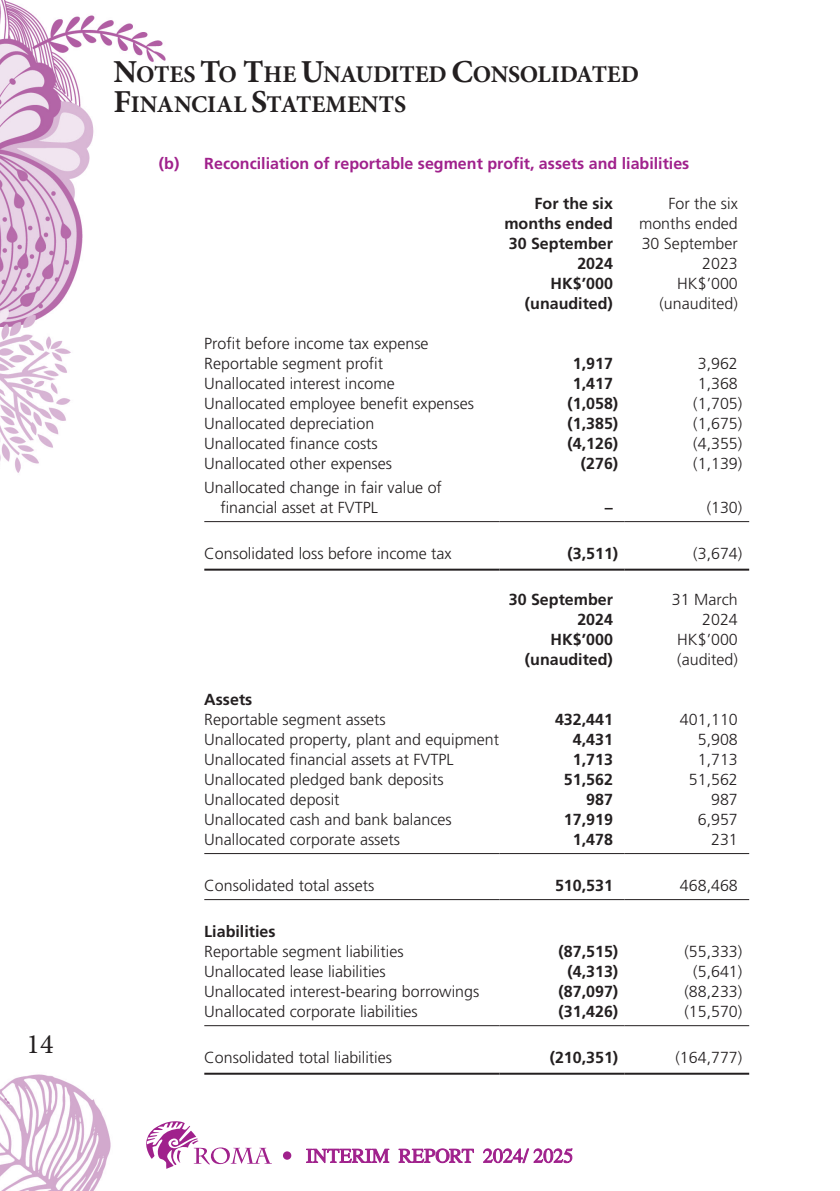
<style>
.page{position:relative;width:840px;height:1191px;background:#fff}
.page>*{position:absolute;margin:0;border:0;box-sizing:border-box;transform-origin:0 0}
.t1{font:28px "Minion Pro";color:#231f20}
.t2{font:700 24px/30px "Minion Pro";letter-spacing:-.005em;color:#231f20}
._50_Table_txt{font:300 16px "Frutiger LT Std";color:#231f20}
._50_Table_txt-2{font:700 16px "Frutiger LT Std";color:#231f20}
._02_H2{font:700 16px "Frutiger LT Std";color:#a0218c}
.s1{font-size:32px}
</style>
<div class="page">
<img style="left:0;top:0;width:750px;height:1191px">
<svg style="left:306px;top:1148px;width:83px;height:15px"></svg>
<svg style="left:398px;top:1148px;width:75px;height:15px"></svg>
<svg style="left:483px;top:1148px;width:89px;height:15px"></svg>
<svg style="left:146px;top:1121px;width:126px;height:47px"></svg>
<div style="left:283px;top:1151px;width:8px;height:8px;background:#a0218c;border-radius:50%"></div>
<hr style="left:204px;top:521px;width:295px;height:1px;background:#231f20">
<hr style="left:499px;top:521px;width:125px;height:1px;background:#231f20">
<hr style="left:624px;top:521px;width:124px;height:1px;background:#231f20">
<hr style="left:204px;top:568px;width:295px;height:2px;background:#231f20">
<hr style="left:499px;top:568px;width:125px;height:2px;background:#231f20">
<hr style="left:624px;top:568px;width:124px;height:2px;background:#231f20">
<hr style="left:204px;top:853px;width:295px;height:1px;background:#231f20">
<hr style="left:499px;top:853px;width:125px;height:1px;background:#231f20">
<hr style="left:624px;top:853px;width:124px;height:1px;background:#231f20">
<hr style="left:204px;top:899px;width:295px;height:1px;background:#231f20">
<hr style="left:499px;top:899px;width:125px;height:1px;background:#231f20">
<hr style="left:624px;top:899px;width:124px;height:1px;background:#231f20">
<hr style="left:204px;top:1025px;width:295px;height:1px;background:#231f20">
<hr style="left:499px;top:1025px;width:125px;height:1px;background:#231f20">
<hr style="left:624px;top:1025px;width:124px;height:1px;background:#231f20">
<hr style="left:204px;top:1072px;width:295px;height:2px;background:#231f20">
<hr style="left:499px;top:1072px;width:125px;height:2px;background:#231f20">
<hr style="left:624px;top:1072px;width:124px;height:2px;background:#231f20">
<h1 class="t1" style="left:27px;top:1025px;width:29px">14</h1>
<h2 class="t2" style="left:114px;top:59px;width:526px"><span class="s1">N</span>OTES <span class="s1">T</span>O <span class="s1">T</span>HE <span class="s1">U</span>NAUDITED <span class="s1">C</span>ONSOLIDATED<br><span class="s1">F</span>INANCIAL <span class="s1">S</span>TATEMENTS</h2>
<p class="_02_H2" style="left:159px;top:154px;width:531px">(b) Reconciliation of reportable segment profit, assets and liabilities</p>
<p class="_50_Table_txt-2" style="left:534px;top:194px;width:80px">For the six</p>
<p class="_50_Table_txt-2" style="left:504px;top:214px;width:110px">months ended</p>
<p class="_50_Table_txt-2" style="left:508px;top:234px;width:106px">30 September</p>
<p class="_50_Table_txt" style="left:668px;top:195px;width:71px">For the six</p>
<p class="_50_Table_txt" style="left:638px;top:215px;width:100px">months ended</p>
<p class="_50_Table_txt" style="left:641px;top:235px;width:98px">30 September</p>
<p class="_50_Table_txt-2" style="left:577px;top:254px;width:37px">2024</p>
<p class="_50_Table_txt" style="left:701px;top:255px;width:37px">2023</p>
<p class="_50_Table_txt-2" style="left:550px;top:274px;width:64px">HK$’000</p>
<p class="_50_Table_txt" style="left:677px;top:275px;width:62px">HK$’000</p>
<p class="_50_Table_txt-2" style="left:524px;top:294px;width:89px">(unaudited)</p>
<p class="_50_Table_txt" style="left:659px;top:295px;width:80px">(unaudited)</p>
<p class="_50_Table_txt" style="left:204px;top:335px;width:226px">Profit before income tax expense</p>
<p class="_50_Table_txt" style="left:204px;top:355px;width:180px">Reportable segment profit</p>
<p class="_50_Table_txt-2" style="left:572px;top:354px;width:42px">1,917</p>
<p class="_50_Table_txt" style="left:697px;top:355px;width:42px">3,962</p>
<p class="_50_Table_txt" style="left:204px;top:375px;width:192px">Unallocated interest income</p>
<p class="_50_Table_txt-2" style="left:572px;top:374px;width:42px">1,417</p>
<p class="_50_Table_txt" style="left:697px;top:375px;width:42px">1,368</p>
<p class="_50_Table_txt" style="left:204px;top:395px;width:271px">Unallocated employee benefit expenses</p>
<p class="_50_Table_txt-2" style="left:567px;top:394px;width:52px">(1,058)</p>
<p class="_50_Table_txt" style="left:693px;top:395px;width:50px">(1,705)</p>
<p class="_50_Table_txt" style="left:204px;top:415px;width:171px">Unallocated depreciation</p>
<p class="_50_Table_txt-2" style="left:567px;top:414px;width:52px">(1,385)</p>
<p class="_50_Table_txt" style="left:693px;top:415px;width:50px">(1,675)</p>
<p class="_50_Table_txt" style="left:204px;top:435px;width:175px">Unallocated finance costs</p>
<p class="_50_Table_txt-2" style="left:567px;top:434px;width:52px">(4,126)</p>
<p class="_50_Table_txt" style="left:693px;top:435px;width:50px">(4,355)</p>
<p class="_50_Table_txt" style="left:204px;top:455px;width:189px">Unallocated other expenses</p>
<p class="_50_Table_txt-2" style="left:580px;top:454px;width:39px">(276)</p>
<p class="_50_Table_txt" style="left:693px;top:455px;width:50px">(1,139)</p>
<p class="_50_Table_txt" style="left:204px;top:479px;width:239px">Unallocated change in fair value of</p>
<p class="_50_Table_txt" style="left:220px;top:499px;width:159px">financial asset at FVTPL</p>
<p class="_50_Table_txt-2" style="left:604px;top:498px;width:9px">–</p>
<p class="_50_Table_txt" style="left:706px;top:499px;width:37px">(130)</p>
<p class="_50_Table_txt" style="left:204px;top:545px;width:249px">Consolidated loss before income tax</p>
<p class="_50_Table_txt-2" style="left:567px;top:544px;width:52px">(3,511)</p>
<p class="_50_Table_txt" style="left:693px;top:545px;width:50px">(3,674)</p>
<p class="_50_Table_txt-2" style="left:508px;top:590px;width:106px">30 September</p>
<p class="_50_Table_txt" style="left:671px;top:590px;width:67px">31 March</p>
<p class="_50_Table_txt-2" style="left:577px;top:610px;width:37px">2024</p>
<p class="_50_Table_txt" style="left:701px;top:610px;width:37px">2024</p>
<p class="_50_Table_txt-2" style="left:550px;top:630px;width:64px">HK$’000</p>
<p class="_50_Table_txt" style="left:677px;top:630px;width:62px">HK$’000</p>
<p class="_50_Table_txt-2" style="left:524px;top:650px;width:89px">(unaudited)</p>
<p class="_50_Table_txt" style="left:677px;top:650px;width:62px">(audited)</p>
<p class="_50_Table_txt-2" style="left:204px;top:690px;width:49px">Assets</p>
<p class="_50_Table_txt" style="left:204px;top:710px;width:183px">Reportable segment assets</p>
<p class="_50_Table_txt-2" style="left:554px;top:710px;width:59px">432,441</p>
<p class="_50_Table_txt" style="left:679px;top:710px;width:59px">401,110</p>
<p class="_50_Table_txt" style="left:204px;top:730px;width:296px">Unallocated property, plant and equipment</p>
<p class="_50_Table_txt-2" style="left:572px;top:730px;width:42px">4,431</p>
<p class="_50_Table_txt" style="left:697px;top:730px;width:42px">5,908</p>
<p class="_50_Table_txt" style="left:204px;top:750px;width:250px">Unallocated financial assets at FVTPL</p>
<p class="_50_Table_txt-2" style="left:572px;top:750px;width:42px">1,713</p>
<p class="_50_Table_txt" style="left:697px;top:750px;width:42px">1,713</p>
<p class="_50_Table_txt" style="left:204px;top:770px;width:241px">Unallocated pledged bank deposits</p>
<p class="_50_Table_txt-2" style="left:563px;top:770px;width:50px">51,562</p>
<p class="_50_Table_txt" style="left:688px;top:770px;width:50px">51,562</p>
<p class="_50_Table_txt" style="left:204px;top:790px;width:137px">Unallocated deposit</p>
<p class="_50_Table_txt-2" style="left:586px;top:790px;width:28px">987</p>
<p class="_50_Table_txt" style="left:710px;top:790px;width:28px">987</p>
<p class="_50_Table_txt" style="left:204px;top:810px;width:249px">Unallocated cash and bank balances</p>
<p class="_50_Table_txt-2" style="left:563px;top:810px;width:50px">17,919</p>
<p class="_50_Table_txt" style="left:697px;top:810px;width:42px">6,957</p>
<p class="_50_Table_txt" style="left:204px;top:830px;width:197px">Unallocated corporate assets</p>
<p class="_50_Table_txt-2" style="left:572px;top:830px;width:42px">1,478</p>
<p class="_50_Table_txt" style="left:710px;top:830px;width:28px">231</p>
<p class="_50_Table_txt" style="left:204px;top:876px;width:171px">Consolidated total assets</p>
<p class="_50_Table_txt-2" style="left:554px;top:876px;width:59px">510,531</p>
<p class="_50_Table_txt" style="left:679px;top:876px;width:59px">468,468</p>
<p class="_50_Table_txt-2" style="left:204px;top:922px;width:73px">Liabilities</p>
<p class="_50_Table_txt" style="left:204px;top:942px;width:201px">Reportable segment liabilities</p>
<p class="_50_Table_txt-2" style="left:558px;top:942px;width:61px">(87,515)</p>
<p class="_50_Table_txt" style="left:684px;top:942px;width:59px">(55,333)</p>
<p class="_50_Table_txt" style="left:204px;top:962px;width:183px">Unallocated lease liabilities</p>
<p class="_50_Table_txt-2" style="left:567px;top:962px;width:52px">(4,313)</p>
<p class="_50_Table_txt" style="left:693px;top:962px;width:50px">(5,641)</p>
<p class="_50_Table_txt" style="left:204px;top:982px;width:276px">Unallocated interest-bearing borrowings</p>
<p class="_50_Table_txt-2" style="left:558px;top:982px;width:61px">(87,097)</p>
<p class="_50_Table_txt" style="left:684px;top:982px;width:59px">(88,233)</p>
<p class="_50_Table_txt" style="left:204px;top:1002px;width:215px">Unallocated corporate liabilities</p>
<p class="_50_Table_txt-2" style="left:558px;top:1002px;width:61px">(31,426)</p>
<p class="_50_Table_txt" style="left:684px;top:1002px;width:59px">(15,570)</p>
<p class="_50_Table_txt" style="left:204px;top:1048px;width:189px">Consolidated total liabilities</p>
<p class="_50_Table_txt-2" style="left:549px;top:1048px;width:70px">(210,351)</p>
<p class="_50_Table_txt" style="left:675px;top:1048px;width:68px">(164,777)</p>
</div>
